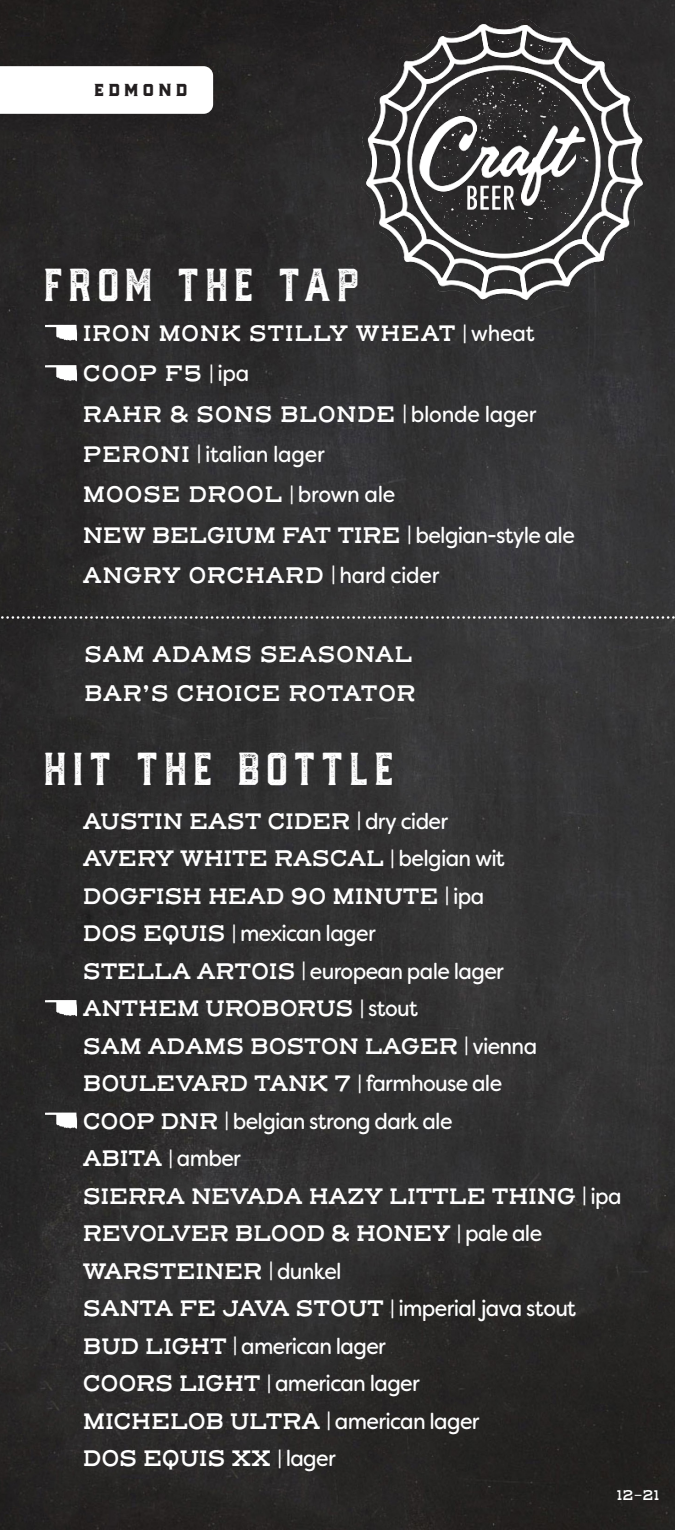
<style>
.page{position:relative;width:675px;height:1530px;background:#fff}
.page>*{position:absolute;margin:0;border:0;box-sizing:border-box;transform-origin:0 0}
.t1{font:49.25px "Trade Supply Textured";letter-spacing:.11em;color:#fff}
.t2{font:25.5px "Trade Supply";letter-spacing:.16em;color:#231f20}
.t3{font:600 22.5px "Henderson Slab Basic";letter-spacing:-.04em;color:#fff;scale:.93 1}
.t4{font:22.5px "Filson Soft";letter-spacing:-.03em;color:#fff;scale:.93 1}
.t5{font:600 22.5px "Henderson Slab Basic";color:#fff;scale:.93 1}
.t6{font:600 22.5px "Henderson Slab Basic";letter-spacing:-.01em;color:#fff;scale:.93 1}
.t7{font:600 14px "Henderson Slab Basic";color:#fff;scale:.93 1}
.s1{font-family:"Filson Soft";font-weight:400;font-size:19px}
.s2{font-family:"Filson Soft";font-weight:400}
.s3{font-family:"Henderson Slab Basic";font-weight:600}
.s4{font-size:19px}
</style>
<div class="page">
<img style="left:0;top:0;width:675px;height:1530px">
<svg style="left:0;top:66px;width:213px;height:48px"></svg>
<svg style="left:0;top:616px;width:675px;height:3px;background:#737373"></svg>
<svg style="left:45px;top:325px;width:32px;height:16px"></svg>
<svg style="left:45px;top:365px;width:32px;height:16px"></svg>
<svg style="left:45px;top:1000px;width:32px;height:16px"></svg>
<svg style="left:45px;top:1113px;width:32px;height:16px"></svg>
<img style="left:361px;top:19px;width:286px;height:286px">
<p class="t2" style="left:95px;top:74px;width:95px">edmond</p>
<p class="t1" style="left:45px;top:258px;width:318px">FROM THE TAP</p>
<p class="t5" style="left:82px;top:319px;width:488px">IRON MONK STILLY WHEAT <span class="s1">|</span> <span class="s2">wheat</span></p>
<p class="t3" style="left:82px;top:359px;width:181px">COOP F5 <span class="s1">|</span> <span class="s2">ipa</span></p>
<p class="t5" style="left:82px;top:399px;width:490px">RAHR &amp; SONS BLONDE <span class="s1">|</span> <span class="s2">blonde lager</span></p>
<p class="t4" style="left:82px;top:440px;width:262px"><span class="s3">PERONI</span> <span class="s4">|</span> italian lager</p>
<p class="t6" style="left:82px;top:480px;width:338px">MOOSE DROOL <span class="s1">|</span> <span class="s2">brown ale</span></p>
<p class="t3" style="left:82px;top:520px;width:531px">NEW BELGIUM FAT TIRE <span class="s1">|</span> <span class="s2">belgian-style ale</span></p>
<p class="t5" style="left:82px;top:561px;width:386px">ANGRY ORCHARD <span class="s1">|</span> <span class="s2">hard cider</span></p>
<p class="t5" style="left:84px;top:640px;width:356px">SAM ADAMS SEASONAL</p>
<p class="t6" style="left:84px;top:679px;width:359px">BAR’S CHOICE ROTATOR</p>
<p class="t1" style="left:45px;top:742px;width:352px">HIT THE BOTTLE</p>
<p class="t3" style="left:82px;top:807px;width:395px">AUSTIN EAST CIDER <span class="s1">|</span> <span class="s2">dry cider</span></p>
<p class="t3" style="left:82px;top:844px;width:456px">AVERY WHITE RASCAL <span class="s1">|</span> <span class="s2">belgian wit</span></p>
<p class="t3" style="left:82px;top:882px;width:434px">DOGFISH HEAD 90 MINUTE <span class="s1">|</span> <span class="s2">ipa</span></p>
<p class="t4" style="left:82px;top:919px;width:317px"><span class="s3">DOS EQUIS</span> <span class="s4">|</span> mexican lager</p>
<p class="t4" style="left:82px;top:956px;width:455px"><span class="s3">STELLA ARTOIS</span> <span class="s4">|</span> european pale lager</p>
<p class="t3" style="left:82px;top:994px;width:362px">ANTHEM UROBORUS <span class="s1">|</span> <span class="s2">stout</span></p>
<p class="t3" style="left:82px;top:1032px;width:490px">SAM ADAMS BOSTON LAGER <span class="s1">|</span> <span class="s2">vienna</span></p>
<p class="t3" style="left:82px;top:1069px;width:453px">BOULEVARD TANK 7 <span class="s1">|</span> <span class="s2">farmhouse ale</span></p>
<p class="t4" style="left:82px;top:1106px;width:399px"><span class="s3">COOP DNR</span> <span class="s4">|</span> belgian strong dark ale</p>
<p class="t3" style="left:82px;top:1144px;width:172px">ABITA <span class="s1">|</span> <span class="s2">amber</span></p>
<p class="t3" style="left:82px;top:1182px;width:581px">SIERRA NEVADA HAZY LITTLE THING <span class="s1">|</span> <span class="s2">ipa</span></p>
<p class="t3" style="left:82px;top:1219px;width:496px">REVOLVER BLOOD &amp; HONEY <span class="s1">|</span> <span class="s2">pale ale</span></p>
<p class="t3" style="left:82px;top:1257px;width:280px">WARSTEINER <span class="s1">|</span> <span class="s2">dunkel</span></p>
<p class="t4" style="left:82px;top:1294px;width:532px"><span class="s3">SANTA FE JAVA STOUT</span> <span class="s4">|</span> imperial java stout</p>
<p class="t4" style="left:82px;top:1331px;width:328px"><span class="s3">BUD LIGHT</span> <span class="s4">|</span> american lager</p>
<p class="t4" style="left:82px;top:1369px;width:364px"><span class="s3">COORS LIGHT</span> <span class="s4">|</span> american lager</p>
<p class="t3" style="left:82px;top:1407px;width:429px">MICHELOB ULTRA <span class="s1">|</span> <span class="s2">american lager</span></p>
<p class="t3" style="left:82px;top:1444px;width:274px">DOS EQUIS XX <span class="s1">|</span> <span class="s2">lager</span></p>
<p class="t7" style="left:617px;top:1486px;width:48px">12-21</p>
</div>
